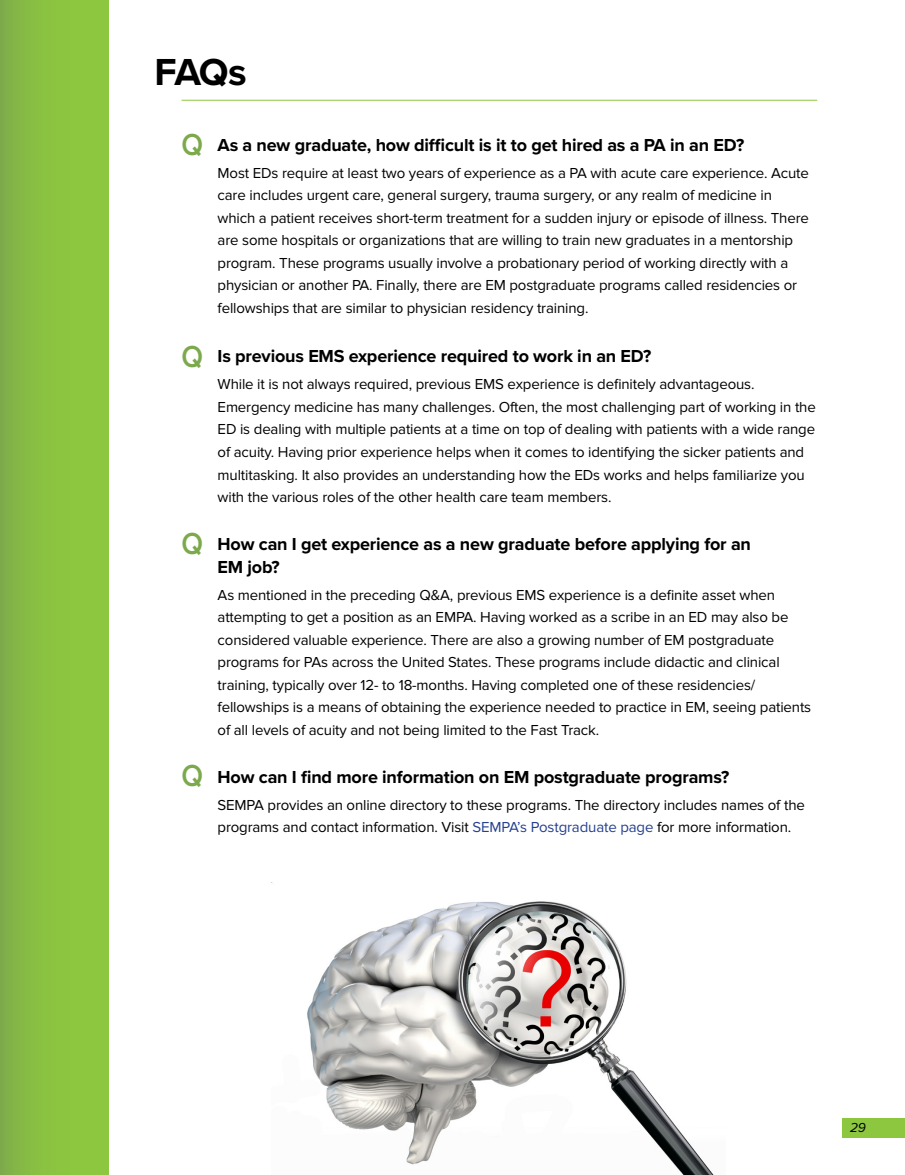
<style>
.page{position:relative;width:905px;height:1175px;background:#fff}
.page>*{position:absolute;margin:0;border:0;box-sizing:border-box;transform-origin:0 0}
.t1{font:700 39px "Proxima Nova";color:#000}
.t2{font:600 31.5px "Proxima Nova";color:#7ca94c;scale:.9 1}
.t3{font:700 18px/22.5px "Proxima Nova";letter-spacing:-.01em;color:#000}
.t4{font:15px/22.5px "Proxima Nova";letter-spacing:-.01em;color:#000}
.t5{font:italic 13.5px "Proxima Nova";color:#000}
.s1{font-weight:600;font-size:31.5px;color:#7ca94c}
.s2{color:#25408f}
</style>
<div class="page">
<div style="left:842px;top:1118px;width:62px;height:19px;background:#8dc73f"></div>
<div style="left:0;top:0;width:108px;height:1174px;background:linear-gradient(to right,#82b447,#90cd3d)"></div>
<hr style="left:182px;top:100px;width:635px;height:1px;background:#8dc73f">
<img style="left:272px;top:882px;width:441px;height:292px">
<h1 class="t1" style="left:154px;top:49px;width:94px">FAQs</h1>
<p class="t3" style="left:182px;top:134px;width:564px"><span class="s1">Q</span> As a new graduate, how difficult is it to get hired as a PA in an ED?</p>
<p class="t4" style="left:218px;top:162px;width:593px">Most EDs require at least two years of experience as a PA with acute care experience. Acute care includes urgent care, general surgery, trauma surgery, or any realm of medicine in which a patient receives short-term treatment for a sudden injury or episode of illness. There are some hospitals or organizations that are willing to train new graduates in a mentorship program. These programs usually involve a probationary period of working directly with a physician or another PA. Finally, there are EM postgraduate programs called residencies or fellowships that are similar to physician residency training.</p>
<p class="t3" style="left:182px;top:346px;width:471px"><span class="s1">Q</span> Is previous EMS experience required to work in an ED?</p>
<p class="t4" style="left:218px;top:373px;width:599px">While it is not always required, previous EMS experience is definitely advantageous.<br>Emergency medicine has many challenges. Often, the most challenging part of working in the ED is dealing with multiple patients at a time on top of dealing with patients with a wide range of acuity. Having prior experience helps when it comes to identifying the sicker patients and multitasking. It also provides an understanding how the EDs works and helps familiarize you with the various roles of the other health care team members.</p>
<p class="t3" style="left:218px;top:533px;width:535px">How can I get experience as a new graduate before applying for an<br>EM job?</p>
<p class="t4" style="left:218px;top:583px;width:595px">As mentioned in the preceding Q&amp;A, previous EMS experience is a definite asset when attempting to get a position as an EMPA. Having worked as a scribe in an ED may also be considered valuable experience. There are also a growing number of EM postgraduate programs for PAs across the United States. These programs include didactic and clinical training, typically over 12- to 18-months. Having completed one of these residencies/ fellowships is a means of obtaining the experience needed to practice in EM, seeing patients of all levels of acuity and not being limited to the Fast Track.</p>
<p class="t3" style="left:218px;top:766px;width:513px">How can I find more information on EM postgraduate programs?</p>
<p class="t4" style="left:218px;top:793px;width:589px">SEMPA provides an online directory to these programs. The directory includes names of the programs and contact information. Visit <span class="s2">SEMPA’s Postgraduate page</span> for more information.</p>
<h2 class="t2" style="left:182px;top:524px;width:26px">Q</h2>
<h2 class="t2" style="left:182px;top:757px;width:26px">Q</h2>
<p class="t5" style="left:850px;top:1119px;width:17px">29</p>
</div>
